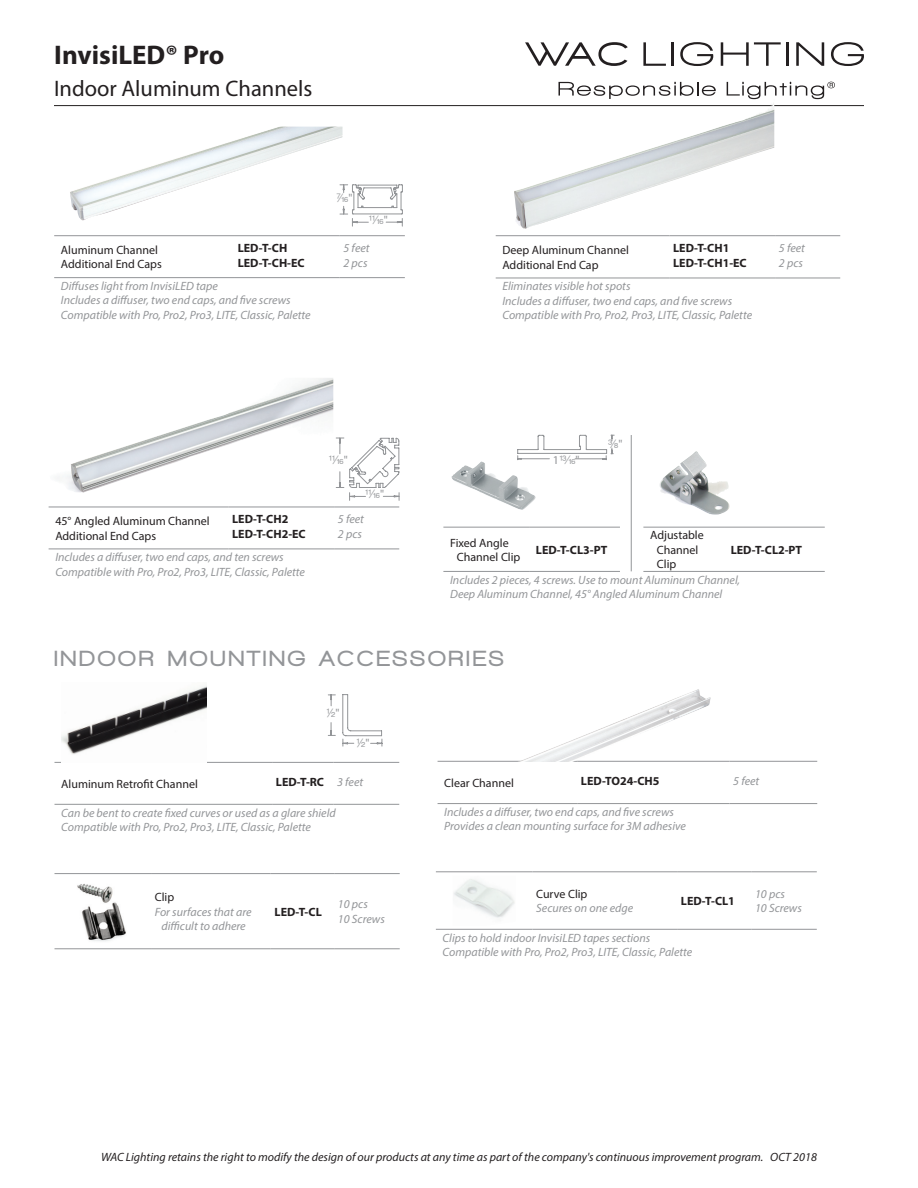
<style>
.page{position:relative;width:918px;height:1188px;background:#fff}
.page>*{position:absolute;margin:0;border:0;box-sizing:border-box;transform-origin:0 0}
.t1{font:700 27px "Myriad Pro";color:#231f20}
.t2{font:900 22.5px "Walkway";letter-spacing:.15em;color:#939598}
.t3{font:22.5px "Myriad Pro";color:#231f20}
.t4{font:italic 12px/14.4px "Myriad Pro";color:#939598}
.t5{font:12px/14.4px "Myriad Pro";color:#231f20}
.t6{font:700 12px/14.4px "Myriad Pro";color:#231f20}
.t7{font:italic 12px "Myriad Pro";color:#231f20}
.t8{font:12px "Sans Fractions Plain";color:#939598}
.t9{font:12px "Myriad Pro";color:#939598}
.s1{font-family:"Myriad Pro"}
.s2{font-family:"Sans Fractions Plain"}
.s3{font-weight:400;font-style:italic;color:#939598}
</style>
<div class="page">
<hr style="left:54px;top:105px;width:810px;height:1px;background:#231f20">
<svg style="left:525px;top:42px;width:103px;height:24px"></svg>
<svg style="left:643px;top:42px;width:23px;height:24px"></svg>
<hr style="left:671px;top:42px;width:3px;height:24px;background:#231f20">
<svg style="left:680px;top:42px;width:33px;height:24px"></svg>
<svg style="left:721px;top:42px;width:60px;height:24px"></svg>
<hr style="left:786px;top:42px;width:2px;height:24px;background:#231f20">
<svg style="left:796px;top:42px;width:28px;height:24px"></svg>
<svg style="left:831px;top:42px;width:33px;height:24px"></svg>
<svg style="left:559px;top:82px;width:157px;height:17px"></svg>
<svg style="left:727px;top:82px;width:108px;height:17px"></svg>
<hr style="left:436px;top:872px;width:96px;height:1px;background:#939598">
<hr style="left:532px;top:872px;width:145px;height:1px;background:#939598">
<hr style="left:677px;top:872px;width:74px;height:1px;background:#939598">
<hr style="left:751px;top:872px;width:66px;height:1px;background:#939598">
<hr style="left:436px;top:929px;width:96px;height:1px;background:#939598">
<hr style="left:532px;top:929px;width:145px;height:1px;background:#939598">
<hr style="left:677px;top:929px;width:74px;height:1px;background:#939598">
<hr style="left:751px;top:929px;width:66px;height:1px;background:#939598">
<img style="left:453px;top:879px;width:62px;height:39px">
<svg style="left:342px;top:694px;width:40px;height:53px"></svg>
<svg style="left:328px;top:694px;width:8px;height:42px"></svg>
<img style="left:451px;top:462px;width:85px;height:48px">
<img style="left:659px;top:451px;width:71px;height:64px">
<img style="left:70px;top:127px;width:273px;height:93px">
<img style="left:71px;top:393px;width:215px;height:80px">
<img style="left:514px;top:99px;width:260px;height:130px">
<hr style="left:54px;top:277px;width:180px;height:1px;background:#939598">
<hr style="left:234px;top:277px;width:106px;height:1px;background:#939598">
<hr style="left:340px;top:277px;width:65px;height:1px;background:#939598">
<hr style="left:54px;top:235px;width:180px;height:1px;background:#939598">
<hr style="left:234px;top:235px;width:106px;height:1px;background:#939598">
<hr style="left:340px;top:235px;width:65px;height:1px;background:#939598">
<hr style="left:55px;top:804px;width:217px;height:1px;background:#939598">
<hr style="left:272px;top:804px;width:61px;height:1px;background:#939598">
<hr style="left:333px;top:804px;width:66px;height:1px;background:#939598">
<hr style="left:55px;top:762px;width:217px;height:1px;background:#939598">
<hr style="left:272px;top:762px;width:61px;height:1px;background:#939598">
<hr style="left:333px;top:762px;width:66px;height:1px;background:#939598">
<hr style="left:496px;top:278px;width:173px;height:1px;background:#939598">
<hr style="left:669px;top:278px;width:106px;height:1px;background:#939598">
<hr style="left:775px;top:278px;width:65px;height:1px;background:#939598">
<hr style="left:496px;top:235px;width:173px;height:1px;background:#939598">
<hr style="left:669px;top:235px;width:106px;height:1px;background:#939598">
<hr style="left:775px;top:235px;width:65px;height:1px;background:#939598">
<hr style="left:49px;top:549px;width:179px;height:1px;background:#939598">
<hr style="left:228px;top:549px;width:106px;height:1px;background:#939598">
<hr style="left:334px;top:549px;width:65px;height:1px;background:#939598">
<hr style="left:49px;top:507px;width:179px;height:1px;background:#939598">
<hr style="left:228px;top:507px;width:106px;height:1px;background:#939598">
<hr style="left:334px;top:507px;width:65px;height:1px;background:#939598">
<hr style="left:443px;top:571px;width:86px;height:1px;background:#939598">
<hr style="left:529px;top:571px;width:91px;height:1px;background:#939598">
<hr style="left:643px;top:571px;width:81px;height:1px;background:#939598">
<hr style="left:724px;top:571px;width:101px;height:1px;background:#939598">
<hr style="left:443px;top:527px;width:86px;height:1px;background:#939598">
<hr style="left:529px;top:527px;width:91px;height:1px;background:#939598">
<hr style="left:643px;top:527px;width:81px;height:1px;background:#939598">
<hr style="left:724px;top:527px;width:101px;height:1px;background:#939598">
<svg style="left:336px;top:438px;width:64px;height:62px"></svg>
<svg style="left:340px;top:184px;width:63px;height:42px"></svg>
<hr style="left:631px;top:435px;width:1px;height:136px;background:#939598">
<svg style="left:517px;top:435px;width:97px;height:25px"></svg>
<img style="left:61px;top:686px;width:145px;height:68px">
<hr style="left:438px;top:761px;width:139px;height:1px;background:#939598">
<hr style="left:577px;top:761px;width:152px;height:1px;background:#939598">
<hr style="left:729px;top:761px;width:88px;height:1px;background:#939598">
<hr style="left:438px;top:803px;width:139px;height:1px;background:#939598">
<hr style="left:577px;top:803px;width:152px;height:1px;background:#939598">
<hr style="left:729px;top:803px;width:88px;height:1px;background:#939598">
<hr style="left:55px;top:949px;width:96px;height:1px;background:#939598">
<hr style="left:151px;top:949px;width:120px;height:1px;background:#939598">
<hr style="left:271px;top:949px;width:63px;height:1px;background:#939598">
<hr style="left:334px;top:949px;width:66px;height:1px;background:#939598">
<hr style="left:55px;top:873px;width:96px;height:1px;background:#939598">
<hr style="left:151px;top:873px;width:120px;height:1px;background:#939598">
<hr style="left:271px;top:873px;width:63px;height:1px;background:#939598">
<hr style="left:334px;top:873px;width:66px;height:1px;background:#939598">
<img style="left:77px;top:883px;width:49px;height:58px">
<img style="left:471px;top:689px;width:268px;height:72px">
<h1 class="t1" style="left:54px;top:37px;width:172px">InvisiLED® Pro</h1>
<h2 class="t3" style="left:54px;top:74px;width:260px">Indoor Aluminum Channels</h2>
<p class="t8" style="left:337px;top:190px;width:17px">V<span class="s1">"</span></p>
<p class="t8" style="left:368px;top:212px;width:21px">N<span class="s1">"</span></p>
<p class="t5" style="left:61px;top:243px;width:102px">Aluminum Channel<br>Additional End Caps</p>
<p class="t6" style="left:238px;top:241px;width:68px">LED-T-CH<br>LED-T-CH-EC</p>
<p class="t4" style="left:344px;top:241px;width:28px">5 feet<br>2 pcs</p>
<p class="t4" style="left:61px;top:278px;width:251px">Diffuses light from InvisiLED tape<br>Includes a diffuser, two end caps, and five screws<br>Compatible with Pro, Pro2, Pro3, LITE, Classic, Palette</p>
<p class="t8" style="left:329px;top:453px;width:21px">N<span class="s1">"</span></p>
<p class="t8" style="left:365px;top:486px;width:21px">N<span class="s1">"</span></p>
<p class="t5" style="left:55px;top:514px;width:156px">45° Angled Aluminum Channel<br>Additional End Caps</p>
<p class="t6" style="left:232px;top:512px;width:75px">LED-T-CH2<br>LED-T-CH2-EC</p>
<p class="t4" style="left:338px;top:512px;width:28px">5 feet<br>2 pcs</p>
<p class="t4" style="left:55px;top:550px;width:251px">Includes a diffuser, two end caps, and ten screws<br>Compatible with Pro, Pro2, Pro3, LITE, Classic, Palette</p>
<p class="t5" style="left:502px;top:243px;width:128px">Deep Aluminum Channel<br>Additional End Cap</p>
<p class="t6" style="left:673px;top:241px;width:75px">LED-T-CH1<br>LED-T-CH1-EC</p>
<p class="t4" style="left:779px;top:241px;width:28px">5 feet<br>2 pcs</p>
<p class="t4" style="left:502px;top:279px;width:251px">Eliminates visible hot spots<br>Includes a diffuser, two end caps, and five screws<br>Compatible with Pro, Pro2, Pro3, LITE, Classic, Palette</p>
<p class="t9" style="left:553px;top:452px;width:28px">1<span class="s2">M</span>"</p>
<p class="t8" style="left:608px;top:437px;width:16px">A<span class="s1">"</span></p>
<p class="t5" style="left:657px;top:528px;width:48px;text-indent:-7px">Adjustable<br>Channel<br>Clip</p>
<p class="t5" style="left:457px;top:535px;width:65px;text-indent:-7px">Fixed Angle<br>Channel Clip</p>
<p class="t6" style="left:536px;top:542px;width:73px">LED-T-CL3-PT</p>
<p class="t6" style="left:731px;top:542px;width:73px">LED-T-CL2-PT</p>
<p class="t4" style="left:450px;top:572px;width:292px">Includes 2 pieces, 4 screws. Use to mount Aluminum Channel,<br>Deep Aluminum Channel, 45° Angled Aluminum Channel</p>
<h2 class="t2" style="left:55px;top:647px;width:451px">INDOOR MOUNTING ACCESSORIES</h2>
<p class="t8" style="left:326px;top:705px;width:15px">2<span class="s1">"</span></p>
<p class="t8" style="left:356px;top:735px;width:15px">2<span class="s1">"</span></p>
<p class="t5" style="left:61px;top:776px;width:138px">Aluminum Retrofit Channel</p>
<p class="t6" style="left:276px;top:774px;width:89px">LED-T-RC <span class="s3">3 feet</span></p>
<p class="t4" style="left:61px;top:805px;width:276px">Can be bent to create fixed curves or used as a glare shield<br>Compatible with Pro, Pro2, Pro3, LITE, Classic, Palette</p>
<p class="t5" style="left:155px;top:890px;width:21px">Clip</p>
<p class="t4" style="left:155px;top:904px;width:98px;text-align:center">For surfaces that are difficult to adhere</p>
<p class="t6" style="left:275px;top:904px;width:49px">LED-T-CL</p>
<p class="t4" style="left:338px;top:897px;width:48px">10 pcs<br>10 Screws</p>
<p class="t5" style="left:444px;top:776px;width:71px">Clear Channel</p>
<p class="t6" style="left:581px;top:774px;width:80px">LED-TO24-CH5</p>
<p class="t4" style="left:733px;top:774px;width:28px">5 feet</p>
<p class="t4" style="left:444px;top:804px;width:243px">Includes a diffuser, two end caps, and five screws<br>Provides a clean mounting surface for 3M adhesive</p>
<p class="t5" style="left:536px;top:886px;width:53px">Curve Clip</p>
<p class="t4" style="left:536px;top:901px;width:98px">Secures on one edge</p>
<p class="t6" style="left:681px;top:893px;width:56px">LED-T-CL1</p>
<p class="t4" style="left:755px;top:886px;width:48px">10 pcs<br>10 Screws</p>
<p class="t4" style="left:443px;top:930px;width:251px">Clips to hold indoor InvisiLED tapes sections<br>Compatible with Pro, Pro2, Pro3, LITE, Classic, Palette</p>
<p class="t7" style="left:101px;top:1149px;width:717px">WAC Lighting retains the right to modify the design of our products at any time as part of the company's continuous improvement program. Oct 2018</p>
</div>
